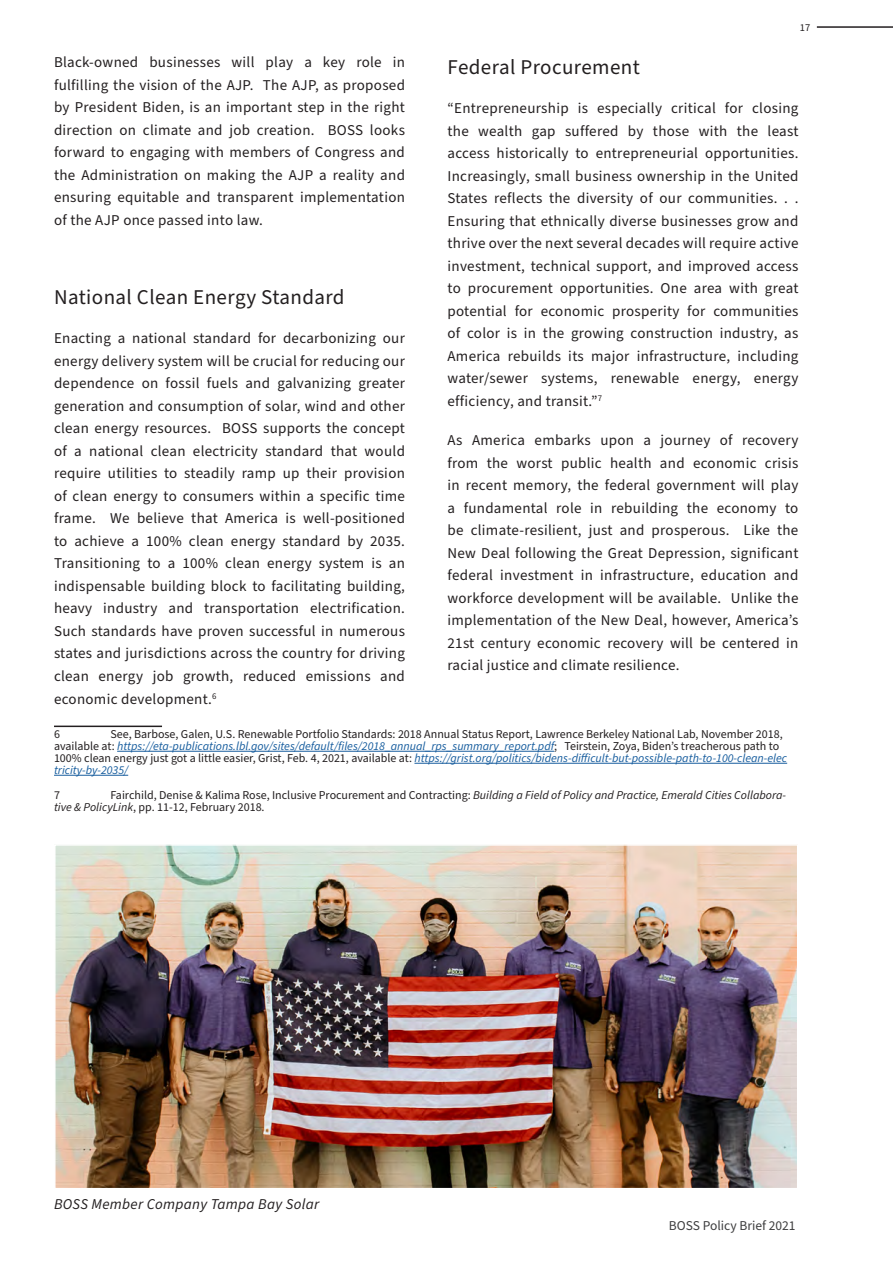
<style>
.page{position:relative;width:893px;height:1263px;background:#fff}
.page>*{position:absolute;margin:0;border:0;box-sizing:border-box;transform-origin:0 0}
.body_text{font:21px "Source Sans Pro";letter-spacing:.02em;color:#231f20}
.body_text-2{font:15px/22.5px "Source Sans Pro";letter-spacing:.02em;color:#231f20;text-align:justify}
.body_text-3{font:italic 15px "Source Sans Pro";letter-spacing:.02em;color:#231f20}
.t1{font:13.5px "Source Sans Pro";color:#3e3e3f}
.Paragraph_Style_1{font:12px/12px "Source Sans Pro";color:#231f20}
.t2{font:10.5px "Source Sans Pro";color:#231f20}
.s1{font-style:italic;color:#175d9e}
.s2{font-style:italic}
</style>
<div class="page">
<hr style="left:817px;top:26px;width:76px;height:2px;background:#231f20">
<hr style="left:54px;top:725px;width:108px;height:2px;background:#231f20">
<hr style="left:117px;top:751px;width:437px;height:1px;background:#175d9e">
<hr style="left:414px;top:763px;width:373px;height:1px;background:#175d9e">
<hr style="left:54px;top:775px;width:74px;height:1px;background:#175d9e">
<img style="left:57px;top:847px;width:738px;height:339px">
<div style="left:54px;top:844px;width:744px;height:345px;border:2px solid #fff"></div>
<p class="t2" style="left:800px;top:21px;width:12px">17</p>
<p class="body_text-2" style="left:54px;top:52px;width:352px">Black-owned businesses will play a key role in fulfilling the vision of the AJP. The AJP, as proposed by President Biden, is an important step in the right direction on climate and job creation. BOSS looks forward to engaging with members of Congress and the Administration on making the AJP a reality and ensuring equitable and transparent implementation of the AJP once passed into law.</p>
<p class="body_text" style="left:447px;top:53px;width:194px">Federal Procurement</p>
<p class="body_text-2" style="left:447px;top:97px;width:352px">“Entrepreneurship is especially critical for closing the wealth gap suffered by those with the least access historically to entrepreneurial opportunities.<br>Increasingly, small business ownership in the United States reflects the diversity of our communities. . .<br>Ensuring that ethnically diverse businesses grow and thrive over the next several decades will require active investment, technical support, and improved access to procurement opportunities. One area with great potential for economic prosperity for communities of color is in the growing construction industry, as America rebuilds its major infrastructure, including water/sewer systems, renewable energy, energy efficiency, and transit.”<sup>7</sup></p>
<p class="body_text-2" style="left:447px;top:429px;width:352px">As America embarks upon a journey of recovery from the worst public health and economic crisis in recent memory, the federal government will play a fundamental role in rebuilding the economy to be climate-resilient, just and prosperous. Like the New Deal following the Great Depression, significant federal investment in infrastructure, education and workforce development will be available. Unlike the implementation of the New Deal, however, America’s 21st century economic recovery will be centered in racial justice and climate resilience.</p>
<p class="body_text" style="left:54px;top:283px;width:292px">National Clean Energy Standard</p>
<p class="body_text-2" style="left:54px;top:328px;width:352px">Enacting a national standard for decarbonizing our energy delivery system will be crucial for reducing our dependence on fossil fuels and galvanizing greater generation and consumption of solar, wind and other clean energy resources. BOSS supports the concept of a national clean electricity standard that would require utilities to steadily ramp up their provision of clean energy to consumers within a specific time frame. We believe that America is well-positioned to achieve a 100% clean energy standard by 2035.<br>Transitioning to a 100% clean energy system is an indispensable building block to facilitating building, heavy industry and transportation electrification.<br>Such standards have proven successful in numerous states and jurisdictions across the country for driving clean energy job growth, reduced emissions and economic development.<sup>6</sup></p>
<p class="Paragraph_Style_1" style="left:54px;top:729px;width:7px">6</p>
<p class="Paragraph_Style_1" style="left:54px;top:729px;width:735px;text-indent:56px">See, Barbose, Galen, U.S. Renewable Portfolio Standards: 2018 Annual Status Report, Lawrence Berkeley National Lab, November 2018, available at: <span class="s1">https://eta-publications.lbl.gov/sites/default/files/2018_annual_rps_summary_report.pdf</span>; Teirstein, Zoya, Biden’s treacherous path to 100% clean energy just got a little easier, Grist, Feb. 4, 2021, available at: <span class="s1">https://grist.org/politics/bidens-difficult-but-possible-path-to-100-clean-elec tricity-by-2035/</span></p>
<p class="Paragraph_Style_1" style="left:54px;top:789px;width:7px">7</p>
<p class="Paragraph_Style_1" style="left:54px;top:789px;width:733px;text-indent:56px">Fairchild, Denise &amp; Kalima Rose, Inclusive Procurement and Contracting: <span class="s2">Building a Field of Policy and Practice, Emerald Cities Collabora&shy;tive &amp; PolicyLink</span>, pp. 11-12, February 2018.</p>
<p class="body_text-3" style="left:54px;top:1194px;width:267px">BOSS Member Company Tampa Bay Solar</p>
<p class="t1" style="left:669px;top:1216px;width:128px">BOSS Policy Brief 2021</p>
</div>
